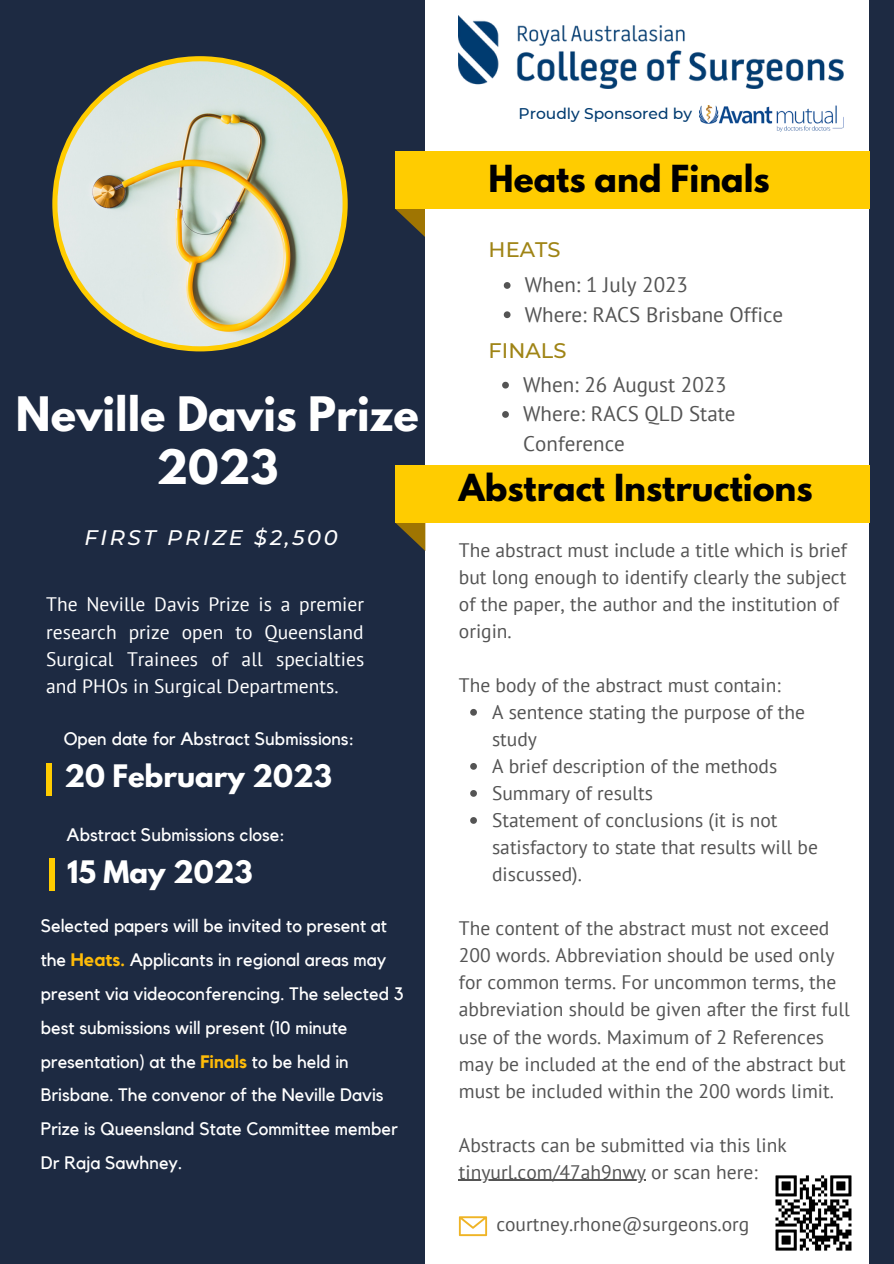
<style>
.page{position:relative;width:894px;height:1264px;background:#fff}
.page>*{position:absolute;margin:0;border:0;box-sizing:border-box;transform-origin:0 0}
.t1{font:700 42px/52.9px "League Spartan";color:#fff;text-align:center}
.t2{font:700 33px "League Spartan";color:#000}
.t3{font:700 27.45px "League Spartan";color:#fff}
.t4{font:21px/29.2px "PT Sans";color:#545454}
.t5{font:italic 500 21px "Montserrat";letter-spacing:.13em;color:#fff}
.t6{font:500 21px "Montserrat";color:#9f8415}
.t7{font:19.5px/27px "PT Sans";color:#545454}
.t8{font:19.5px/27px "PT Sans";color:#fff;text-align:justify}
.t9{font:18px/33.8px "Kollektif";color:#fff}
.t10{font:500 15.45px "Montserrat";color:#003b70}
.s1{font-weight:700;color:#febb08}
</style>
<div class="page">
<div style="left:0;top:0;width:893px;height:1263px;background:#1d2a42"></div>
<svg style="left:395px;top:209px;width:30px;height:28px"></svg>
<div style="left:425px;top:0;width:444px;height:1263px;background:#fff"></div>
<svg style="left:52px;top:56px;width:295px;height:295px;background:#f6c70a"></svg>
<img style="left:57px;top:61px;width:285px;height:285px;border-radius:50%">
<div style="left:395px;top:151px;width:474px;height:57px;background:#fc0"></div>
<div style="left:47px;top:762px;width:5px;height:33px;background:#fc0"></div>
<img style="left:459px;top:15px;width:383px;height:73px">
<div style="left:49px;top:858px;width:6px;height:33px;background:#fc0"></div>
<svg style="left:395px;top:522px;width:30px;height:29px"></svg>
<div style="left:395px;top:465px;width:474px;height:57px;background:#fc0"></div>
<svg style="left:459px;top:1216px;width:28px;height:20px"></svg>
<img style="left:699px;top:105px;width:143px;height:26px">
<img style="left:775px;top:1175px;width:77px;height:76px">
<svg style="left:503px;top:282px;width:7px;height:7px"></svg>
<svg style="left:503px;top:311px;width:7px;height:7px"></svg>
<svg style="left:502px;top:382px;width:6px;height:6px"></svg>
<svg style="left:502px;top:411px;width:6px;height:7px"></svg>
<svg style="left:470px;top:709px;width:7px;height:6px"></svg>
<svg style="left:470px;top:763px;width:7px;height:6px"></svg>
<svg style="left:470px;top:790px;width:7px;height:6px"></svg>
<svg style="left:470px;top:817px;width:7px;height:6px"></svg>
<hr style="left:459px;top:1179px;width:187px;height:1px;background:#545454">
<h1 class="t1" style="left:16px;top:393px;width:404px">Neville Davis Prize<br>2023</h1>
<p class="t5" style="left:84px;top:525px;width:255px">FIRST PRIZE $2,500</p>
<p class="t8" style="left:46px;top:590px;width:319px">The Neville Davis Prize is a premier research prize open to Queensland Surgical Trainees of all specialties and PHOs in Surgical Departments.</p>
<p class="t9" style="left:64px;top:722px;width:292px">Open date for Abstract Submissions:</p>
<h3 class="t3" style="left:64px;top:762px;width:269px">20 February 2023</h3>
<p class="t9" style="left:66px;top:818px;width:220px">Abstract Submissions close:</p>
<h3 class="t3" style="left:67px;top:857px;width:187px">15 May 2023</h3>
<p class="t9" style="left:41px;top:909px;width:364px">Selected papers will be invited to present at the <span class="s1">Heats.</span> Applicants in regional areas may present via videoconferencing. The selected 3 best submissions will present (10 minute presentation) at the <span class="s1">Finals</span> to be held in Brisbane. The convenor of the Neville Davis Prize is Queensland State Committee member Dr Raja Sawhney.</p>
<p class="t10" style="left:518px;top:104px;width:175px">Proudly Sponsored by</p>
<h2 class="t2" style="left:488px;top:162px;width:283px">Heats and Finals</h2>
<p class="t6" style="left:488px;top:236px;width:73px">HEATS</p>
<p class="t4" style="left:524px;top:270px;width:260px">When: 1 July 2023<br>Where: RACS Brisbane Office</p>
<p class="t6" style="left:488px;top:338px;width:79px">FINALS</p>
<p class="t4" style="left:523px;top:369px;width:214px">When: 26 August 2023<br>Where: RACS QLD State<br>Conference</p>
<h2 class="t2" style="left:459px;top:471px;width:355px">Abstract Instructions</h2>
<p class="t7" style="left:459px;top:536px;width:389px">The abstract must include a title which is brief but long enough to identify clearly the subject of the paper, the author and the institution of origin.</p>
<p class="t7" style="left:459px;top:671px;width:323px">The body of the abstract must contain:</p>
<p class="t7" style="left:492px;top:698px;width:327px">A sentence stating the purpose of the study<br>A brief description of the methods<br>Summary of results<br>Statement of conclusions (it is not satisfactory to state that results will be discussed).</p>
<p class="t7" style="left:459px;top:914px;width:392px">The content of the abstract must not exceed 200 words. Abbreviation should be used only for common terms. For uncommon terms, the abbreviation should be given after the first full use of the words. Maximum of 2 References may be included at the end of the abstract but must be included within the 200 words limit.</p>
<p class="t7" style="left:459px;top:1130px;width:329px">Abstracts can be submitted via this link tinyurl.com/47ah9nwy or scan here:</p>
<p class="t7" style="left:496px;top:1210px;width:254px">courtney.rhone@surgeons.org</p>
</div>
